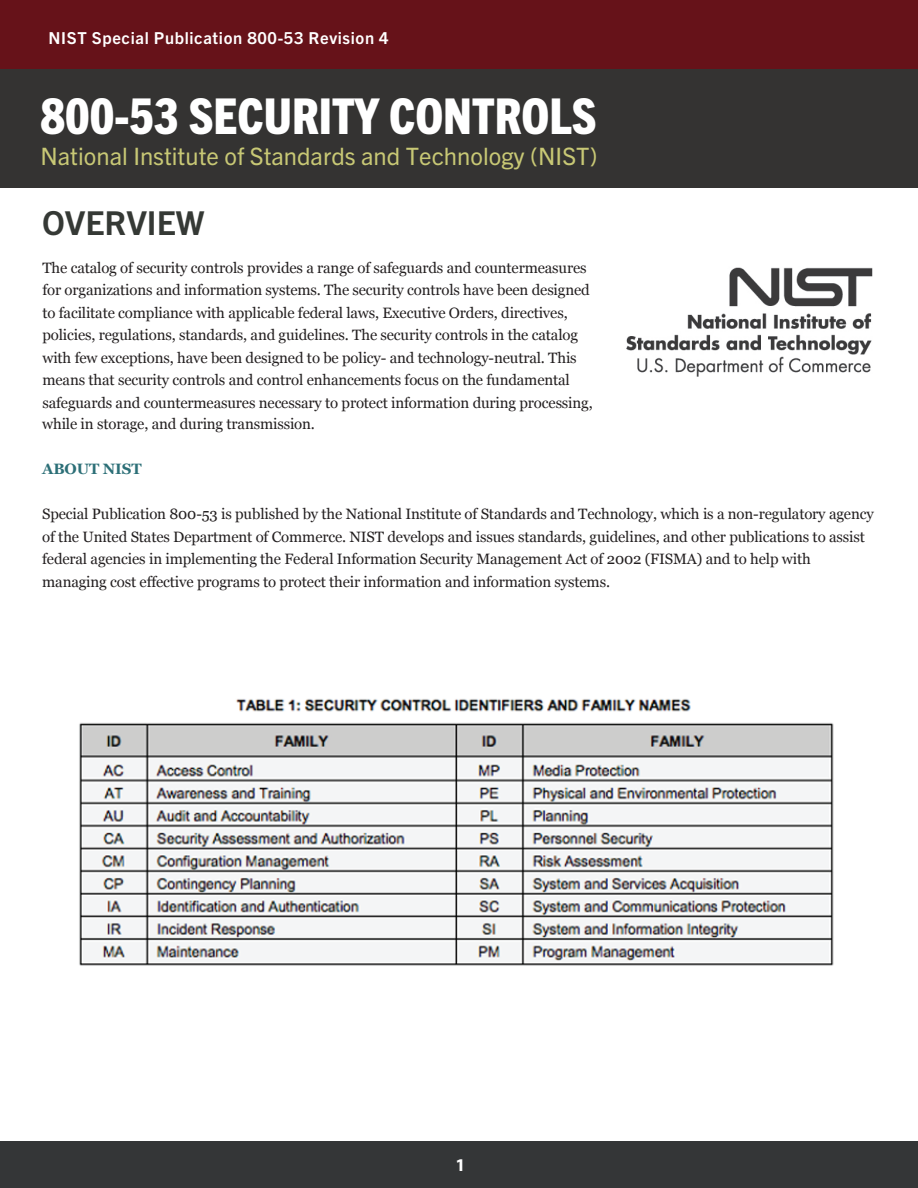
<style>
.page{position:relative;width:918px;height:1188px;background:#fff}
.page>*{position:absolute;margin:0;border:0;box-sizing:border-box;transform-origin:0 0}
.t1{font:800 condensed 49.5px "Trade Gothic Next LT Pro";color:#fff}
.t2{font:700 33px "Trade Gothic Next LT Pro";color:#353935}
.t3{font:24px "Trade Gothic Next LT Pro";color:#c8c875}
.t4{font:700 18px "Myriad Pro";color:#fff}
.t5{font:700 16.5px "Trade Gothic Next LT Pro";letter-spacing:.04em;color:#fff}
.t6{font:15px/22.5px "Georgia";letter-spacing:-.01em;color:#231f20}
.t7{font:700 15px "Georgia";letter-spacing:-.01em;color:#2c6f77}
</style>
<div class="page">
<div style="left:0;top:0;width:918px;height:69px;background:#661219"></div>
<div style="left:0;top:1141px;width:918px;height:47px;background:#343637"></div>
<div style="left:0;top:69px;width:918px;height:119px;background:#343332"></div>
<img style="left:626px;top:267px;width:247px;height:110px">
<img style="left:79px;top:699px;width:755px;height:267px">
<p class="t5" style="left:49px;top:26px;width:342px">NIST Special Publication 800-53 Revision 4</p>
<h1 class="t1" style="left:40px;top:82px;width:558px">800-53 SECURITY CONTROLS</h1>
<h3 class="t3" style="left:40px;top:140px;width:559px">National Institute of Standards and Technology (NIST)</h3>
<h2 class="t2" style="left:42px;top:200px;width:164px">OVERVIEW</h2>
<p class="t6" style="left:42px;top:256px;width:552px">The catalog of security controls provides a range of safeguards and countermeasures for organizations and information systems. The security controls have been designed to facilitate compliance with applicable federal laws, Executive Orders, directives, policies, regulations, standards, and guidelines. The security controls in the catalog with few exceptions, have been designed to be policy- and technology-neutral. This means that security controls and control enhancements focus on the fundamental safeguards and countermeasures necessary to protect information during processing,</p>
<p class="t6" style="left:42px;top:412px;width:274px">while in storage, and during transmission.</p>
<p class="t7" style="left:42px;top:458px;width:101px">ABOUT NIST</p>
<p class="t6" style="left:42px;top:502px;width:833px">Special Publication 800-53 is published by the National Institute of Standards and Technology, which is a non-regulatory agency of the United States Department of Commerce. NIST develops and issues standards, guidelines, and other publications to assist federal agencies in implementing the Federal Information Security Management Act of 2002 (FISMA) and to help with managing cost effective programs to protect their information and information systems.</p>
<p class="t4" style="left:456px;top:1154px;width:11px">1</p>
</div>
